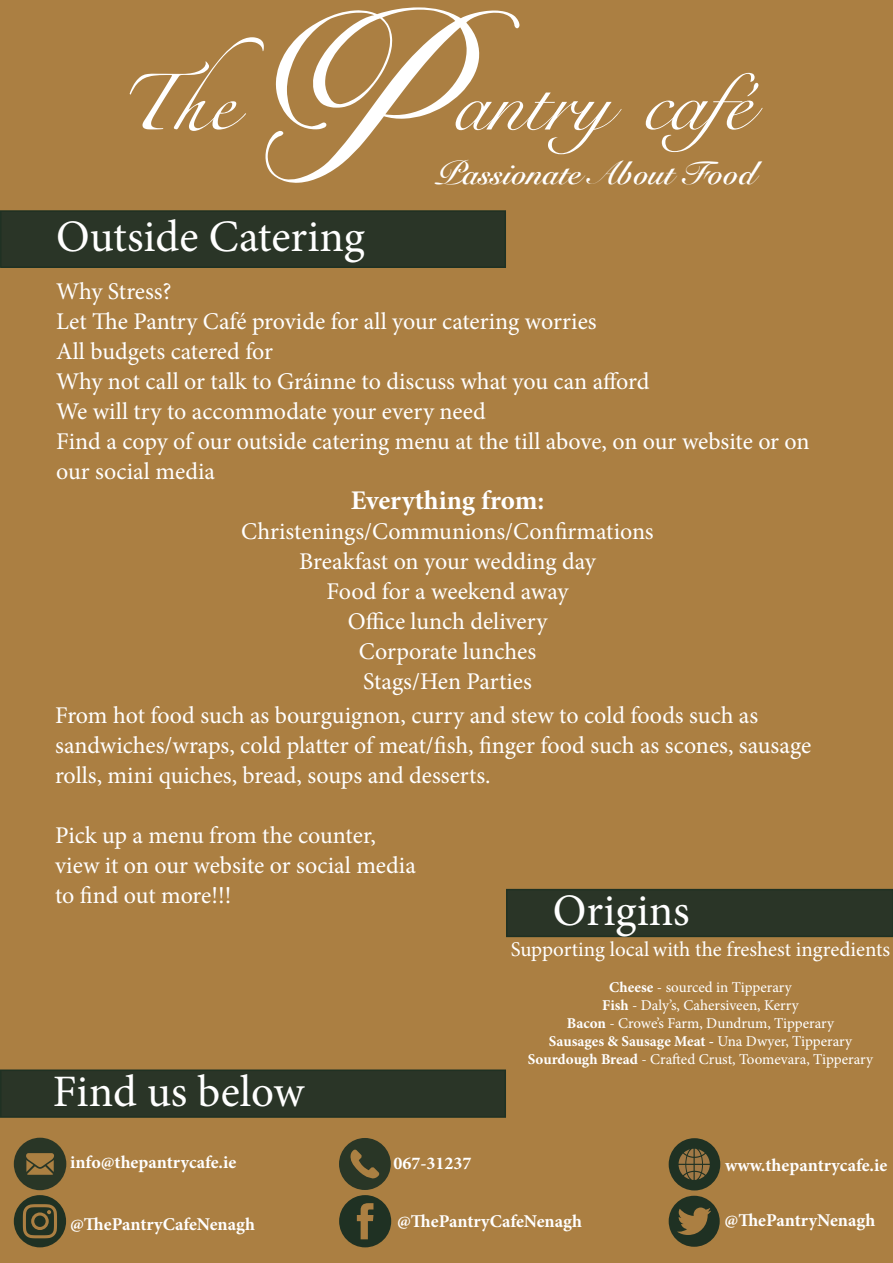
<style>
.page{position:relative;width:893px;height:1263px;background:#ab7f42}
.page>*{position:absolute;margin:0;border:0;box-sizing:border-box;transform-origin:0 0}
.t1{font:80.4px "Snell Roundhand";color:#fff}
.t2{font:49.8px "Zapfino";color:#fff;scale:1.06 1}
.t3{font:45px "Minion Pro";color:#fff}
.t4{font:700 32.25px "Snell Roundhand";color:#fff}
.t5{font:700 27px "Minion Pro";color:#fff}
.t6{font:24px/30px "Minion Pro";letter-spacing:-.005em;color:#fff}
.t7{font:21px "Minion Pro";color:#fff}
.t8{font:700 18px "Minion Pro";color:#fff}
.t9{font:15px "Minion Pro";color:#fff}
.t10{font:700 15px "Minion Pro";color:#fff}
.s1{font-family:"Marchell";font-size:114.75px}
.s2{font-size:80.7px}
.s3{font-weight:700}
.s4{font-weight:400}
</style>
<div class="page">
<div style="left:1px;top:211px;width:504px;height:56px;background:#2a3527"></div>
<div style="left:0;top:210px;width:506px;height:58px;border:2px solid #1f3123"></div>
<div style="left:1px;top:1070px;width:504px;height:47px;background:#2a3527"></div>
<div style="left:0;top:1069px;width:506px;height:49px;border:2px solid #1f3123"></div>
<svg style="left:14px;top:1195px;width:52px;height:52px"></svg>
<div style="left:34px;top:1215px;width:12px;height:12px;background:#1f3123;border-radius:50%"></div>
<svg style="left:339px;top:1195px;width:52px;height:52px"></svg>
<svg style="left:669px;top:1196px;width:51px;height:51px"></svg>
<div style="left:14px;top:1138px;width:52px;height:52px;background:#293626;border-radius:50%"></div>
<svg style="left:26px;top:1153px;width:28px;height:22px"></svg>
<div style="left:339px;top:1138px;width:52px;height:52px;background:#293626;border-radius:50%"></div>
<svg style="left:350px;top:1149px;width:29px;height:30px"></svg>
<div style="left:669px;top:1138px;width:51px;height:52px;background:#1f3123;border-radius:50%"></div>
<svg style="left:679px;top:1149px;width:31px;height:31px"></svg>
<div style="left:506px;top:889px;width:387px;height:48px;background:#2a3527"></div>
<h1 class="t1" style="left:265px;top:40px;width:537px"><span class="s1">P</span>antry <span class="s2">café</span></h1>
<h2 class="t2" style="left:118px;top:82px;width:139px">T he</h2>
<h3 class="t4" style="left:436px;top:146px;width:321px">Passionate About Food</h3>
<p class="t3" style="left:56px;top:207px;width:310px">Outside Catering</p>
<p class="t6" style="left:56px;top:276px;width:117px">Why Stress?</p>
<p class="t6" style="left:56px;top:306px;width:542px">Let The Pantry Café provide for all your catering worries</p>
<p class="t6" style="left:56px;top:336px;width:218px">All budgets catered for</p>
<p class="t6" style="left:56px;top:366px;width:595px">Why not call or talk to Gráinne to discuss what you can afford</p>
<p class="t6" style="left:56px;top:396px;width:431px">We will try to accommodate your every need</p>
<p class="t6" style="left:56px;top:426px;width:755px">Find a copy of our outside catering menu at the till above, on our website or on our social media</p>
<p class="t5" style="left:351px;top:481px;width:195px">Everything from:</p>
<p class="t6" style="left:241px;top:516px;width:414px">Christenings/Communions/Confirmations</p>
<p class="t6" style="left:299px;top:546px;width:298px">Breakfast on your wedding day</p>
<p class="t6" style="left:327px;top:576px;width:243px">Food for a weekend away</p>
<p class="t6" style="left:348px;top:606px;width:201px">Office lunch delivery</p>
<p class="t6" style="left:359px;top:636px;width:179px">Corporate lunches</p>
<p class="t6" style="left:363px;top:666px;width:170px">Stags/Hen Parties</p>
<p class="t6" style="left:55px;top:700px;width:758px">From hot food such as bourguignon, curry and stew to cold foods such as sandwiches/wraps, cold platter of meat/fish, finger food such as scones, sausage rolls, mini quiches, bread, soups and desserts.</p>
<p class="t6" style="left:55px;top:820px;width:322px">Pick up a menu from the counter,</p>
<p class="t6" style="left:55px;top:850px;width:362px">view it on our website or social media</p>
<p class="t6" style="left:55px;top:880px;width:178px">to find out more!!!</p>
<p class="t3" style="left:553px;top:880px;width:138px">Origins</p>
<p class="t3" style="left:53px;top:1061px;width:253px">Find us below</p>
<p class="t7" style="left:511px;top:935px;width:381px">Supporting local with the freshest ingredients</p>
<p class="t9" style="left:609px;top:977px;width:184px"><span class="s3">Cheese</span> - sourced in Tipperary</p>
<p class="t9" style="left:602px;top:995px;width:198px"><span class="s3">Fish</span> - Daly’s, Cahersiveen, Kerry</p>
<p class="t9" style="left:567px;top:1013px;width:269px"><span class="s3">Bacon</span> - Crowe’s Farm, Dundrum, Tipperary</p>
<p class="t10" style="left:549px;top:1031px;width:305px">Sausages &amp; Sausage Meat - <span class="s4">Una Dwyer, Tipperary</span></p>
<p class="t9" style="left:528px;top:1049px;width:347px"><span class="s3">Sourdough Bread</span> - Crafted Crust, Toomevara, Tipperary</p>
<p class="t8" style="left:70px;top:1149px;width:168px">info@thepantrycafe.ie</p>
<p class="t8" style="left:393px;top:1150px;width:80px">067-31237</p>
<p class="t8" style="left:725px;top:1152px;width:164px">www.thepantrycafe.ie</p>
<p class="t8" style="left:70px;top:1211px;width:186px">@ThePantryCafeNenagh</p>
<p class="t8" style="left:397px;top:1208px;width:186px">@ThePantryCafeNenagh</p>
<p class="t8" style="left:725px;top:1207px;width:152px">@ThePantryNenagh</p>
</div>
